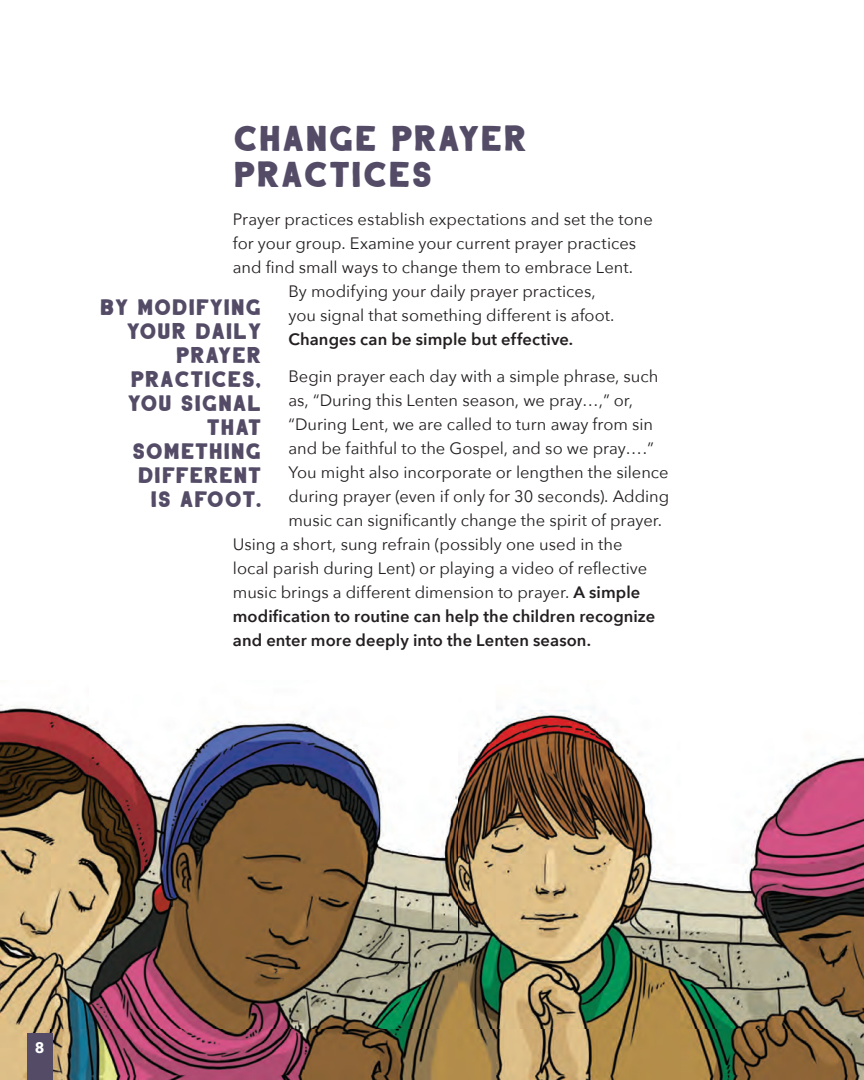
<style>
.page{position:relative;width:864px;height:1080px;background:#fff}
.page>*{position:absolute;margin:0;border:0;box-sizing:border-box;transform-origin:0 0}
.t1{font:36px/36px "Anthology";color:#544c67}
.t2{font:22.5px/24px "Anthology";color:#544c67;text-align:right}
.t3{font:16.5px "Avenir Next";color:#231f20}
.t4{font:600 16.5px "Avenir Next";letter-spacing:.005em;color:#231f20}
.t5{font:700 15px "Avenir Next";color:#fff}
.s1{font-weight:600}
</style>
<div class="page">
<img style="left:0;top:704px;width:864px;height:376px">
<div style="left:27px;top:1034px;width:25px;height:46px;background:#544c67"></div>
<h1 class="t1" style="left:233px;top:118px;width:296px">CHANGE PRAYER<br>PRACTICES</h1>
<p class="t3" style="left:233px;top:205px;width:421px">Prayer practices establish expectations and set the tone</p>
<p class="t3" style="left:233px;top:229px;width:405px">for your group. Examine your current prayer practices</p>
<p class="t3" style="left:233px;top:253px;width:402px">and find small ways to change them to embrace Lent.</p>
<p class="t3" style="left:288px;top:277px;width:309px">By modifying your daily prayer practices,</p>
<p class="t3" style="left:288px;top:301px;width:328px">you signal that something different is afoot.</p>
<p class="t4" style="left:288px;top:325px;width:286px">Changes can be simple but effective.</p>
<p class="t3" style="left:288px;top:362px;width:372px">Begin prayer each day with a simple phrase, such</p>
<p class="t3" style="left:288px;top:386px;width:346px">as, “During this Lenten season, we pray…,” or,</p>
<p class="t3" style="left:288px;top:410px;width:366px">“During Lent, we are called to turn away from sin</p>
<p class="t3" style="left:288px;top:435px;width:367px">and be faithful to the Gospel, and so we pray….”</p>
<p class="t3" style="left:288px;top:459px;width:382px">You might also incorporate or lengthen the silence</p>
<p class="t3" style="left:288px;top:483px;width:382px">during prayer (even if only for 30 seconds). Adding</p>
<p class="t3" style="left:288px;top:507px;width:375px">music can significantly change the spirit of prayer.</p>
<p class="t3" style="left:233px;top:531px;width:391px">Using a short, sung refrain (possibly one used in the</p>
<p class="t3" style="left:233px;top:555px;width:416px">local parish during Lent) or playing a video of reflective</p>
<p class="t3" style="left:233px;top:579px;width:409px">music brings a different dimension to prayer. <span class="s1">A simple</span></p>
<p class="t4" style="left:233px;top:602px;width:424px">modification to routine can help the children recognize</p>
<p class="t4" style="left:233px;top:626px;width:360px">and enter more deeply into the Lenten season.</p>
<h2 class="t2" style="left:100px;top:294px;width:163px">BY MODIFYING<br>YOUR DAILY<br>PRAYER<br>PRACTICES,<br>YOU SIGNAL<br>THAT<br>SOMETHING<br>DIFFERENT<br>IS AFOOT.</h2>
<p class="t5" style="left:35px;top:1035px;width:11px">8</p>
</div>
